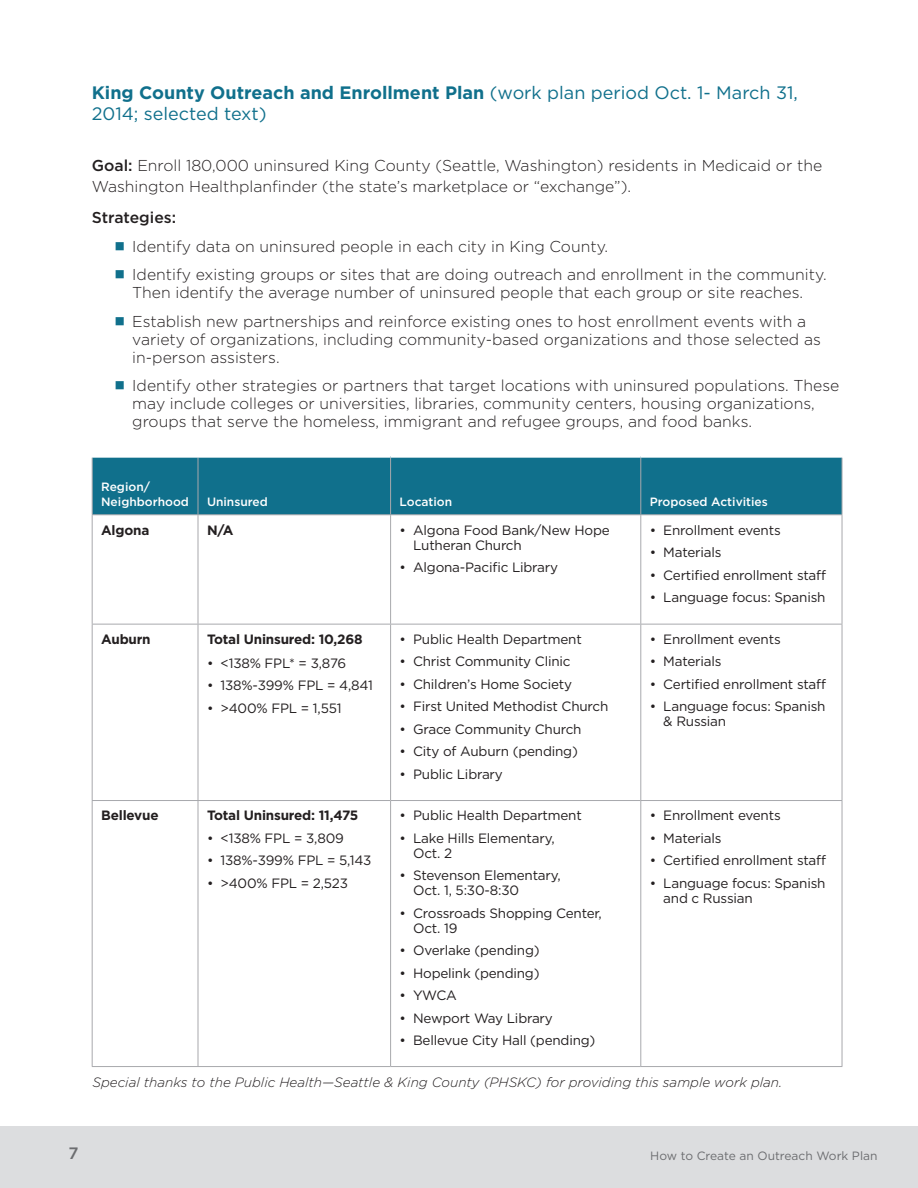
<style>
.page{position:relative;width:918px;height:1188px;background:#fff}
.page>*{position:absolute;margin:0;border:0;box-sizing:border-box;transform-origin:0 0}
.t1{font:18px/21px "Gotham";color:#10708c}
.t2{font:500 16.5px "Gotham";color:#6c6d70}
.BODY{font:300 15.75px/18px "Gotham";color:#231f20}
.BODY-2{font:500 15.75px "Gotham";color:#231f20}
.t3{font:13.5px/15px "Gotham";letter-spacing:-.015em;color:#231f20}
.BODY-3{font:italic 300 13.5px "Gotham";color:#231f20}
.TABLE_-_BODY{font:700 13.5px "Gotham";letter-spacing:-.015em;color:#231f20}
.TABLE_-_SUB_SECTION{font:500 12px/15px "Gotham";color:#fff}
.BODY-4{font:12px "Gotham";color:#6c6d70}
.s1{font-weight:700}
.s2{font-weight:500}
</style>
<div class="page">
<div style="left:93px;top:458px;width:749px;height:56px;background:#10708c"></div>
<hr style="left:92px;top:458px;width:1px;height:56px;background:#a8a9ad">
<hr style="left:198px;top:458px;width:1px;height:56px;background:#a8a9ad">
<hr style="left:390px;top:458px;width:1px;height:56px;background:#a8a9ad">
<hr style="left:640px;top:458px;width:1px;height:56px;background:#a8a9ad">
<hr style="left:842px;top:458px;width:1px;height:56px;background:#a8a9ad">
<hr style="left:92px;top:514px;width:106px;height:1px;background:#a8a9ad">
<hr style="left:92px;top:515px;width:1px;height:109px;background:#a8a9ad">
<hr style="left:198px;top:514px;width:193px;height:1px;background:#a8a9ad">
<hr style="left:198px;top:515px;width:1px;height:109px;background:#a8a9ad">
<hr style="left:391px;top:514px;width:250px;height:1px;background:#a8a9ad">
<hr style="left:390px;top:515px;width:1px;height:109px;background:#a8a9ad">
<hr style="left:641px;top:514px;width:201px;height:1px;background:#a8a9ad">
<hr style="left:640px;top:515px;width:1px;height:109px;background:#a8a9ad">
<hr style="left:842px;top:515px;width:1px;height:109px;background:#a8a9ad">
<hr style="left:92px;top:624px;width:106px;height:1px;background:#a8a9ad">
<hr style="left:92px;top:625px;width:1px;height:175px;background:#a8a9ad">
<hr style="left:198px;top:624px;width:193px;height:1px;background:#a8a9ad">
<hr style="left:198px;top:625px;width:1px;height:175px;background:#a8a9ad">
<hr style="left:391px;top:624px;width:250px;height:1px;background:#a8a9ad">
<hr style="left:390px;top:625px;width:1px;height:175px;background:#a8a9ad">
<hr style="left:641px;top:624px;width:201px;height:1px;background:#a8a9ad">
<hr style="left:640px;top:625px;width:1px;height:175px;background:#a8a9ad">
<hr style="left:842px;top:625px;width:1px;height:175px;background:#a8a9ad">
<hr style="left:92px;top:800px;width:106px;height:1px;background:#a8a9ad">
<hr style="left:92px;top:801px;width:1px;height:265px;background:#a8a9ad">
<hr style="left:198px;top:800px;width:193px;height:1px;background:#a8a9ad">
<hr style="left:198px;top:801px;width:1px;height:265px;background:#a8a9ad">
<hr style="left:391px;top:800px;width:250px;height:1px;background:#a8a9ad">
<hr style="left:390px;top:801px;width:1px;height:265px;background:#a8a9ad">
<hr style="left:641px;top:800px;width:201px;height:1px;background:#a8a9ad">
<hr style="left:640px;top:801px;width:1px;height:265px;background:#a8a9ad">
<hr style="left:842px;top:801px;width:1px;height:265px;background:#a8a9ad">
<hr style="left:92px;top:1066px;width:106px;height:1px;background:#a8a9ad">
<hr style="left:198px;top:1066px;width:193px;height:1px;background:#a8a9ad">
<hr style="left:391px;top:1066px;width:250px;height:1px;background:#a8a9ad">
<hr style="left:641px;top:1066px;width:201px;height:1px;background:#a8a9ad">
<div style="left:0;top:1126px;width:918px;height:62px;background:#dcdddf"></div>
<h1 class="t1" style="left:92px;top:82px;width:708px"><span class="s1">King County Outreach and Enrollment Plan</span> (work plan period Oct. 1- March 31,<br>2014; selected text)</h1>
<p class="BODY" style="left:92px;top:155px;width:732px;line-height:21px"><span class="s2">Goal:</span> Enroll 180,000 uninsured King County (Seattle, Washington) residents in Medicaid or the<br>Washington Healthplanfinder (the state’s marketplace or “exchange”).</p>
<p class="BODY-2" style="left:92px;top:208px;width:86px">Strategies:</p>
<p class="BODY" style="left:132px;top:237px;width:477px">Identify data on uninsured people in each city in King County.</p>
<p class="BODY" style="left:132px;top:266px;width:696px">Identify existing groups or sites that are doing outreach and enrollment in the community.<br>Then identify the average number of uninsured people that each group or site reaches.</p>
<p class="BODY" style="left:132px;top:312px;width:690px">Establish new partnerships and reinforce existing ones to host enrollment events with a variety of organizations, including community-based organizations and those selected as in-person assisters.</p>
<p class="BODY" style="left:132px;top:377px;width:709px">Identify other strategies or partners that target locations with uninsured populations. These may include colleges or universities, libraries, community centers, housing organizations, groups that serve the homeless, immigrant and refugee groups, and food banks.</p>
<p class="TABLE_-_SUB_SECTION" style="left:101px;top:479px;width:89px">Region/<br>Neighborhood</p>
<p class="TABLE_-_SUB_SECTION" style="left:207px;top:494px;width:62px">Uninsured</p>
<p class="TABLE_-_SUB_SECTION" style="left:400px;top:494px;width:54px">Location</p>
<p class="TABLE_-_SUB_SECTION" style="left:650px;top:494px;width:120px">Proposed Activities</p>
<p class="TABLE_-_BODY" style="left:101px;top:521px;width:50px">Algona</p>
<p class="TABLE_-_BODY" style="left:207px;top:521px;width:28px">N/A</p>
<p class="t3" style="left:413px;top:522px;width:198px;text-indent:-14px">• Algona Food Bank/New Hope<br>Lutheran Church</p>
<p class="t3" style="left:400px;top:560px;width:160px">• Algona-Pacific Library</p>
<p class="TABLE_-_BODY" style="left:101px;top:630px;width:51px">Auburn</p>
<p class="TABLE_-_BODY" style="left:207px;top:630px;width:157px">Total Uninsured: 10,268</p>
<p class="t3" style="left:207px;top:655px;width:141px">• &lt;138% FPL* = 3,876</p>
<p class="t3" style="left:207px;top:678px;width:167px">• 138%-399% FPL = 4,841</p>
<p class="t3" style="left:207px;top:700px;width:136px">• &gt;400% FPL = 1,551</p>
<p class="TABLE_-_BODY" style="left:101px;top:807px;width:59px">Bellevue</p>
<p class="TABLE_-_BODY" style="left:207px;top:807px;width:153px">Total Uninsured: 11,475</p>
<p class="t3" style="left:207px;top:830px;width:138px">• &lt;138% FPL = 3,809</p>
<p class="t3" style="left:207px;top:853px;width:166px">• 138%-399% FPL = 5,143</p>
<p class="t3" style="left:207px;top:875px;width:143px">• &gt;400% FPL = 2,523</p>
<p class="t3" style="left:400px;top:631px;width:184px">• Public Health Department</p>
<p class="t3" style="left:400px;top:654px;width:172px">• Christ Community Clinic</p>
<p class="t3" style="left:400px;top:676px;width:174px">• Children’s Home Society</p>
<p class="t3" style="left:400px;top:699px;width:210px">• First United Methodist Church</p>
<p class="t3" style="left:400px;top:721px;width:184px">• Grace Community Church</p>
<p class="t3" style="left:400px;top:744px;width:180px">• City of Auburn (pending)</p>
<p class="t3" style="left:400px;top:766px;width:105px">• Public Library</p>
<p class="t3" style="left:400px;top:808px;width:184px">• Public Health Department</p>
<p class="t3" style="left:413px;top:830px;width:143px;text-indent:-14px">• Lake Hills Elementary,<br>Oct. 2</p>
<p class="t3" style="left:413px;top:868px;width:149px;text-indent:-14px">• Stevenson Elementary,<br>Oct. 1, 5:30-8:30</p>
<p class="t3" style="left:413px;top:905px;width:190px;text-indent:-14px">• Crossroads Shopping Center,<br>Oct. 19</p>
<p class="t3" style="left:400px;top:943px;width:142px">• Overlake (pending)</p>
<p class="t3" style="left:400px;top:965px;width:141px">• Hopelink (pending)</p>
<p class="t3" style="left:400px;top:988px;width:59px">• YWCA</p>
<p class="t3" style="left:400px;top:1010px;width:155px">• Newport Way Library</p>
<p class="t3" style="left:400px;top:1033px;width:197px">• Bellevue City Hall (pending)</p>
<p class="t3" style="left:650px;top:522px;width:132px">• Enrollment events</p>
<p class="t3" style="left:650px;top:545px;width:73px">• Materials</p>
<p class="t3" style="left:650px;top:567px;width:178px">• Certified enrollment staff</p>
<p class="t3" style="left:650px;top:590px;width:177px">• Language focus: Spanish</p>
<p class="t3" style="left:650px;top:631px;width:132px">• Enrollment events</p>
<p class="t3" style="left:650px;top:654px;width:73px">• Materials</p>
<p class="t3" style="left:650px;top:676px;width:178px">• Certified enrollment staff</p>
<p class="t3" style="left:663px;top:699px;width:164px;text-indent:-14px">• Language focus: Spanish &amp; Russian</p>
<p class="t3" style="left:650px;top:808px;width:132px">• Enrollment events</p>
<p class="t3" style="left:650px;top:830px;width:73px">• Materials</p>
<p class="t3" style="left:650px;top:853px;width:178px">• Certified enrollment staff</p>
<p class="t3" style="left:663px;top:875px;width:164px;text-indent:-14px">• Language focus: Spanish and c Russian</p>
<p class="BODY-3" style="left:92px;top:1073px;width:691px">Special thanks to the Public Health—Seattle &amp; King County (PHSKC) for providing this sample work plan.</p>
<p class="t2" style="left:68px;top:1143px;width:12px">7</p>
<p class="BODY-4" style="left:650px;top:1148px;width:229px">How to Create an Outreach Work Plan</p>
</div>
